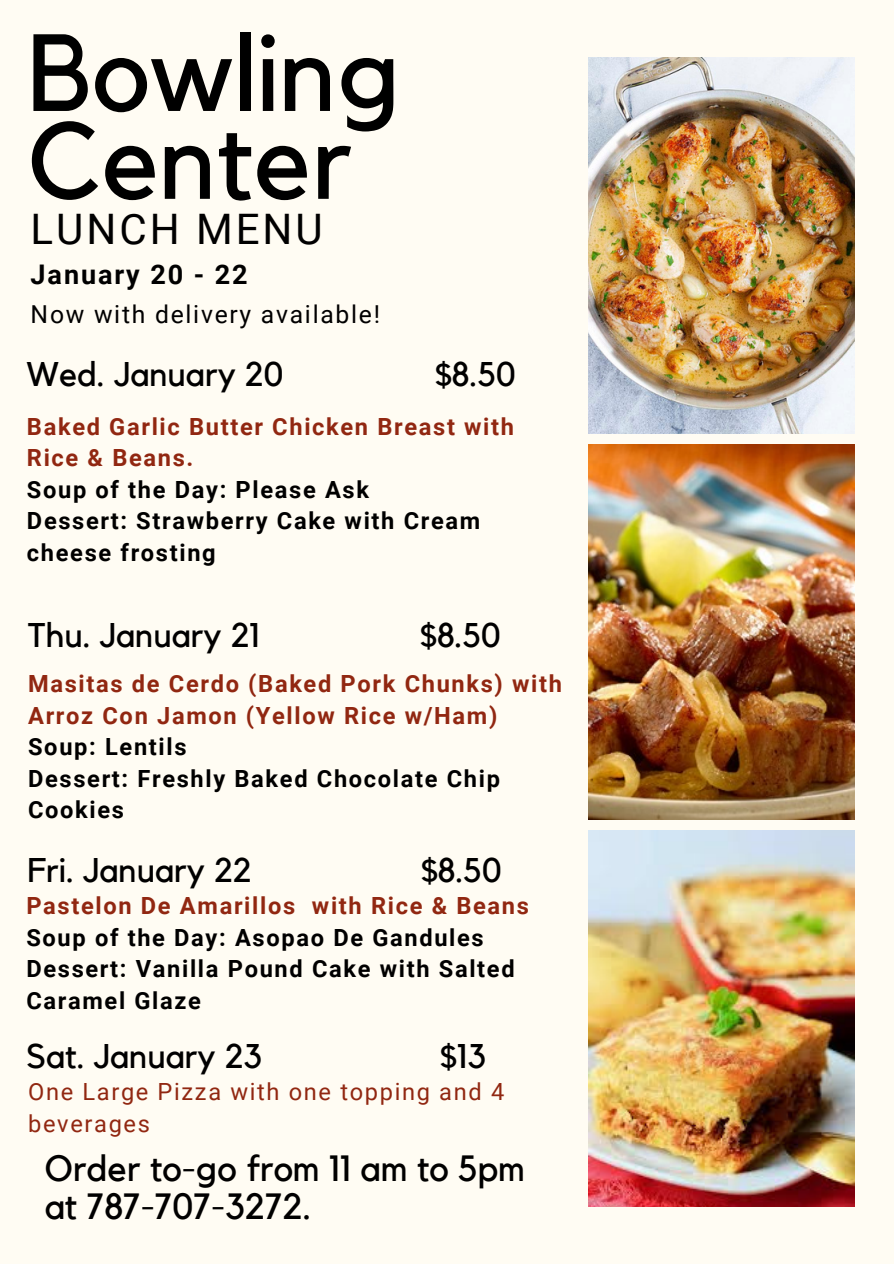
<style>
.page{position:relative;width:894px;height:1264px;background:#fff}
.page>*{position:absolute;margin:0;border:0;box-sizing:border-box;transform-origin:0 0}
.t1{font:108.15px/87.8px "Kollektif";color:#000}
.t2{font:42px "Roboto";letter-spacing:.07em;color:#000}
.t3{font:36.45px/38.2px "Kollektif";color:#000}
.t4{font:34.2px "Kollektif";color:#000}
.t5{font:700 27px "Roboto";letter-spacing:.07em;color:#000}
.t6{font:24.75px "Roboto";letter-spacing:.07em;color:#000}
.t7{font:700 23.7px/31.5px "Roboto";letter-spacing:.07em;color:#000}
.t8{font:700 23.7px/31.5px "Roboto";letter-spacing:.07em;color:#912711}
.t9{font:23.7px/31.5px "Roboto";letter-spacing:.07em;color:#912711}
</style>
<div class="page">
<div style="left:0;top:0;width:893px;height:1263px;background:#fffcf3"></div>
<img style="left:588px;top:58px;width:266px;height:375px">
<img style="left:588px;top:444px;width:266px;height:375px">
<img style="left:588px;top:830px;width:266px;height:376px">
<p class="t1" style="left:27px;top:34px;width:375px">Bowling<br>Center</p>
<p class="t2" style="left:31px;top:205px;width:293px">LUNCH MENU</p>
<p class="t5" style="left:31px;top:259px;width:218px">January 20 - 22</p>
<p class="t6" style="left:31px;top:300px;width:351px">Now with delivery available!</p>
<p class="t4" style="left:26px;top:358px;width:258px">Wed. January 20</p>
<p class="t4" style="left:435px;top:358px;width:82px">$8.50</p>
<p class="t8" style="left:27px;top:411px;width:488px">Baked Garlic Butter Chicken Breast with<br>Rice &amp; Beans.</p>
<p class="t7" style="left:27px;top:474px;width:343px">Soup of the Day: Please Ask</p>
<p class="t7" style="left:27px;top:505px;width:454px">Dessert: Strawberry Cake with Cream cheese frosting</p>
<p class="t4" style="left:28px;top:619px;width:233px">Thu. January 21</p>
<p class="t4" style="left:420px;top:619px;width:82px">$8.50</p>
<p class="t8" style="left:28px;top:668px;width:535px">Masitas de Cerdo (Baked Pork Chunks) with<br>Arroz Con Jamon (Yellow Rice w/Ham)</p>
<p class="t7" style="left:28px;top:731px;width:160px">Soup: Lentils</p>
<p class="t7" style="left:28px;top:762px;width:473px">Dessert: Freshly Baked Chocolate Chip<br>Cookies</p>
<p class="t4" style="left:28px;top:854px;width:225px">Fri. January 22</p>
<p class="t4" style="left:421px;top:854px;width:82px">$8.50</p>
<p class="t8" style="left:26px;top:890px;width:504px">Pastelon De Amarillos with Rice &amp; Beans</p>
<p class="t7" style="left:26px;top:922px;width:458px">Soup of the Day: Asopao De Gandules</p>
<p class="t7" style="left:26px;top:953px;width:489px">Dessert: Vanilla Pound Cake with Salted<br>Caramel Glaze</p>
<p class="t4" style="left:26px;top:1040px;width:237px">Sat. January 23</p>
<p class="t4" style="left:440px;top:1040px;width:47px">$13</p>
<p class="t9" style="left:28px;top:1076px;width:477px">One Large Pizza with one topping and 4 beverages</p>
<p class="t3" style="left:45px;top:1150px;width:481px">Order to-go from 11 am to 5pm at 787-707-3272.</p>
</div>
